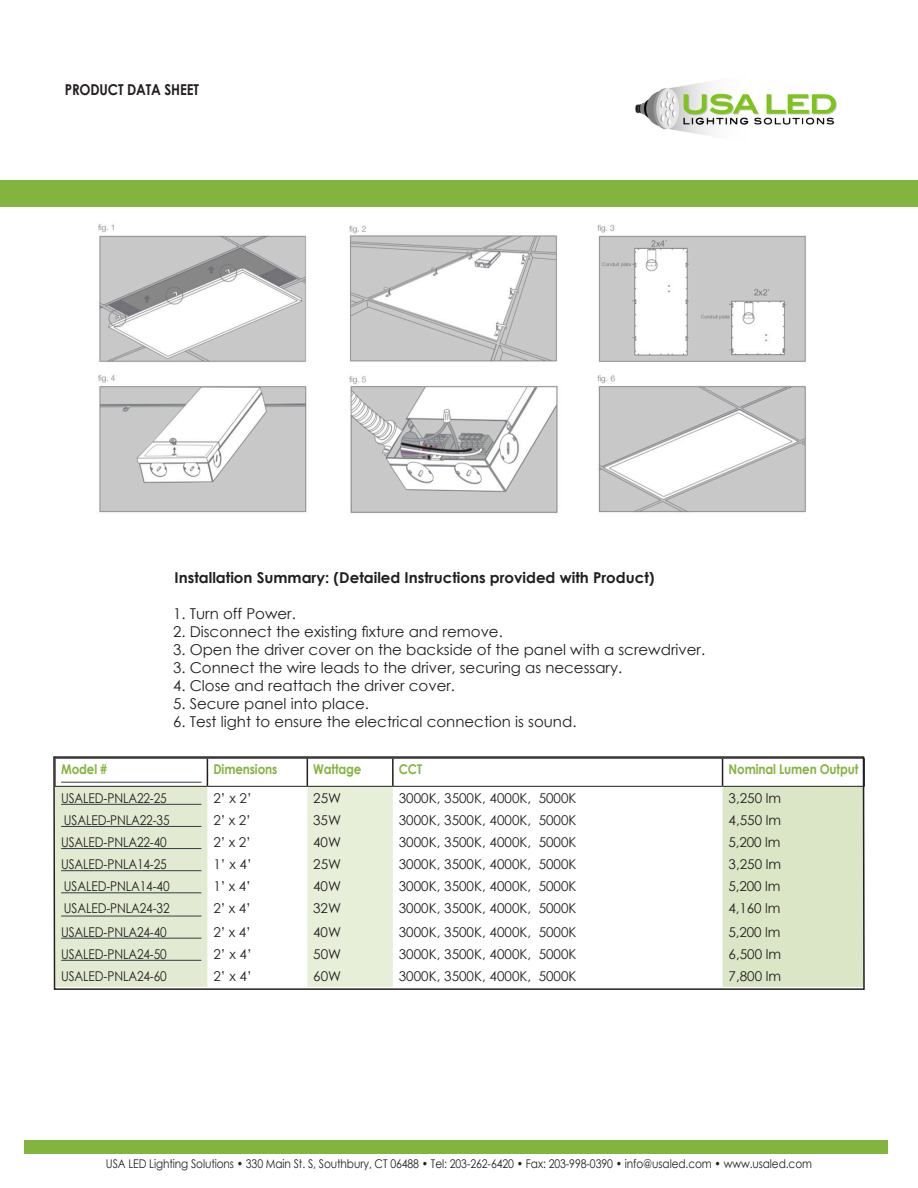
<style>
.page{position:relative;width:918px;height:1188px;background:#fff}
.page>*{position:absolute;margin:0;border:0;box-sizing:border-box;transform-origin:0 0}
.t1{font:15px "Century Gothic";color:#231f20}
.t2{font:700 15px "Century Gothic";color:#231f20}
.t3{font:700 15px "Century Gothic";color:#231f20;scale:.88 1}
.USA_LED_Chart_Text{font:13.5px "Century Gothic";color:#231f20}
.USA_LED_Section_Head{font:13.5px "Century Gothic";letter-spacing:-.01em;color:#231f20;scale:.88 1}
.USA_LED_Chart_Text_G{font:700 13.5px "Century Gothic";letter-spacing:-.01em;color:#84b440;scale:.88 1}
.t4{font:12px "Century Gothic";letter-spacing:-.01em;color:#231f20;scale:.88 1}
</style>
<div class="page">
<img style="left:635px;top:81px;width:202px;height:55px">
<div style="left:0;top:180px;width:918px;height:27px;background:#84b440"></div>
<div style="left:24px;top:1141px;width:864px;height:13px;background:#84b440"></div>
<img style="left:98px;top:224px;width:708px;height:290px">
<svg style="left:53px;top:756px;width:812px;height:234px"></svg>
<p class="t3" style="left:65px;top:79px;width:154px">PRODUCT DATA SHEET</p>
<p class="t2" style="left:175px;top:566px;width:481px">Installation Summary: (Detailed Instructions provided with Product)</p>
<p class="t1" style="left:173px;top:603px;width:124px">1. Turn off Power.</p>
<p class="t1" style="left:173px;top:621px;width:331px">2. Disconnect the existing fixture and remove.</p>
<p class="t1" style="left:173px;top:639px;width:534px">3. Open the driver cover on the backside of the panel with a screwdriver.</p>
<p class="t1" style="left:173px;top:657px;width:451px">3. Connect the wire leads to the driver, securing as necessary.</p>
<p class="t1" style="left:173px;top:675px;width:284px">4. Close and reattach the driver cover.</p>
<p class="t1" style="left:173px;top:693px;width:197px">5. Secure panel into place.</p>
<p class="t1" style="left:173px;top:711px;width:405px">6. Test light to ensure the electrical connection is sound.</p>
<p class="USA_LED_Chart_Text_G" style="left:61px;top:759px;width:54px">Model #</p>
<p class="USA_LED_Chart_Text_G" style="left:213px;top:759px;width:74px">Dimensions</p>
<p class="USA_LED_Chart_Text_G" style="left:313px;top:759px;width:56px">Wattage</p>
<p class="USA_LED_Chart_Text_G" style="left:399px;top:759px;width:28px">CCT</p>
<p class="USA_LED_Chart_Text_G" style="left:729px;top:759px;width:149px">Nominal Lumen Output</p>
<p class="USA_LED_Section_Head" style="left:61px;top:789px;width:122px">USALED-PNLA22-25</p>
<p class="USA_LED_Chart_Text" style="left:213px;top:789px;width:40px">2’ x 2’</p>
<p class="USA_LED_Chart_Text" style="left:313px;top:789px;width:29px">25W</p>
<p class="USA_LED_Chart_Text" style="left:399px;top:789px;width:179px">3000K, 3500K, 4000K, 5000K</p>
<p class="USA_LED_Chart_Text" style="left:729px;top:789px;width:54px">3,250 lm</p>
<p class="USA_LED_Section_Head" style="left:64px;top:811px;width:122px">USALED-PNLA22-35</p>
<p class="USA_LED_Chart_Text" style="left:213px;top:811px;width:39px">2’ x 2’</p>
<p class="USA_LED_Chart_Text" style="left:313px;top:811px;width:29px">35W</p>
<p class="USA_LED_Chart_Text" style="left:399px;top:811px;width:179px">3000K, 3500K, 4000K, 5000K</p>
<p class="USA_LED_Chart_Text" style="left:729px;top:811px;width:54px">4,550 lm</p>
<p class="USA_LED_Section_Head" style="left:61px;top:833px;width:122px">USALED-PNLA22-40</p>
<p class="USA_LED_Chart_Text" style="left:213px;top:833px;width:39px">2’ x 2’</p>
<p class="USA_LED_Chart_Text" style="left:313px;top:833px;width:29px">40W</p>
<p class="USA_LED_Chart_Text" style="left:399px;top:833px;width:179px">3000K, 3500K, 4000K, 5000K</p>
<p class="USA_LED_Chart_Text" style="left:729px;top:833px;width:53px">5,200 lm</p>
<p class="USA_LED_Section_Head" style="left:61px;top:855px;width:122px">USALED-PNLA14-25</p>
<p class="USA_LED_Chart_Text" style="left:213px;top:855px;width:40px">1’ x 4’</p>
<p class="USA_LED_Chart_Text" style="left:313px;top:855px;width:29px">25W</p>
<p class="USA_LED_Chart_Text" style="left:399px;top:855px;width:179px">3000K, 3500K, 4000K, 5000K</p>
<p class="USA_LED_Chart_Text" style="left:729px;top:855px;width:54px">3,250 lm</p>
<p class="USA_LED_Section_Head" style="left:64px;top:877px;width:122px">USALED-PNLA14-40</p>
<p class="USA_LED_Chart_Text" style="left:213px;top:877px;width:39px">1’ x 4’</p>
<p class="USA_LED_Chart_Text" style="left:313px;top:877px;width:29px">40W</p>
<p class="USA_LED_Chart_Text" style="left:399px;top:877px;width:179px">3000K, 3500K, 4000K, 5000K</p>
<p class="USA_LED_Chart_Text" style="left:729px;top:877px;width:53px">5,200 lm</p>
<p class="USA_LED_Section_Head" style="left:64px;top:899px;width:122px">USALED-PNLA24-32</p>
<p class="USA_LED_Chart_Text" style="left:213px;top:899px;width:39px">2’ x 4’</p>
<p class="USA_LED_Chart_Text" style="left:313px;top:899px;width:29px">32W</p>
<p class="USA_LED_Chart_Text" style="left:399px;top:899px;width:179px">3000K, 3500K, 4000K, 5000K</p>
<p class="USA_LED_Chart_Text" style="left:729px;top:899px;width:53px">4,160 lm</p>
<p class="USA_LED_Section_Head" style="left:61px;top:922px;width:122px">USALED-PNLA24-40</p>
<p class="USA_LED_Chart_Text" style="left:213px;top:922px;width:39px">2’ x 4’</p>
<p class="USA_LED_Chart_Text" style="left:313px;top:922px;width:29px">40W</p>
<p class="USA_LED_Chart_Text" style="left:399px;top:922px;width:179px">3000K, 3500K, 4000K, 5000K</p>
<p class="USA_LED_Chart_Text" style="left:729px;top:922px;width:53px">5,200 lm</p>
<p class="USA_LED_Section_Head" style="left:61px;top:944px;width:122px">USALED-PNLA24-50</p>
<p class="USA_LED_Chart_Text" style="left:213px;top:944px;width:40px">2’ x 4’</p>
<p class="USA_LED_Chart_Text" style="left:313px;top:944px;width:29px">50W</p>
<p class="USA_LED_Chart_Text" style="left:399px;top:944px;width:179px">3000K, 3500K, 4000K, 5000K</p>
<p class="USA_LED_Chart_Text" style="left:729px;top:944px;width:54px">6,500 lm</p>
<p class="USA_LED_Section_Head" style="left:61px;top:967px;width:122px">USALED-PNLA24-60</p>
<p class="USA_LED_Chart_Text" style="left:213px;top:967px;width:40px">2’ x 4’</p>
<p class="USA_LED_Chart_Text" style="left:313px;top:967px;width:29px">60W</p>
<p class="USA_LED_Chart_Text" style="left:399px;top:967px;width:179px">3000K, 3500K, 4000K, 5000K</p>
<p class="USA_LED_Chart_Text" style="left:729px;top:967px;width:54px">7,800 lm</p>
<p class="t4" style="left:106px;top:1155px;width:804px">USA LED Lighting Solutions • 330 Main St. S, Southbury, CT 06488 • Tel: 203-262-6420 • Fax: 203-998-0390 • info@usaled.com • www.usaled.com</p>
</div>
